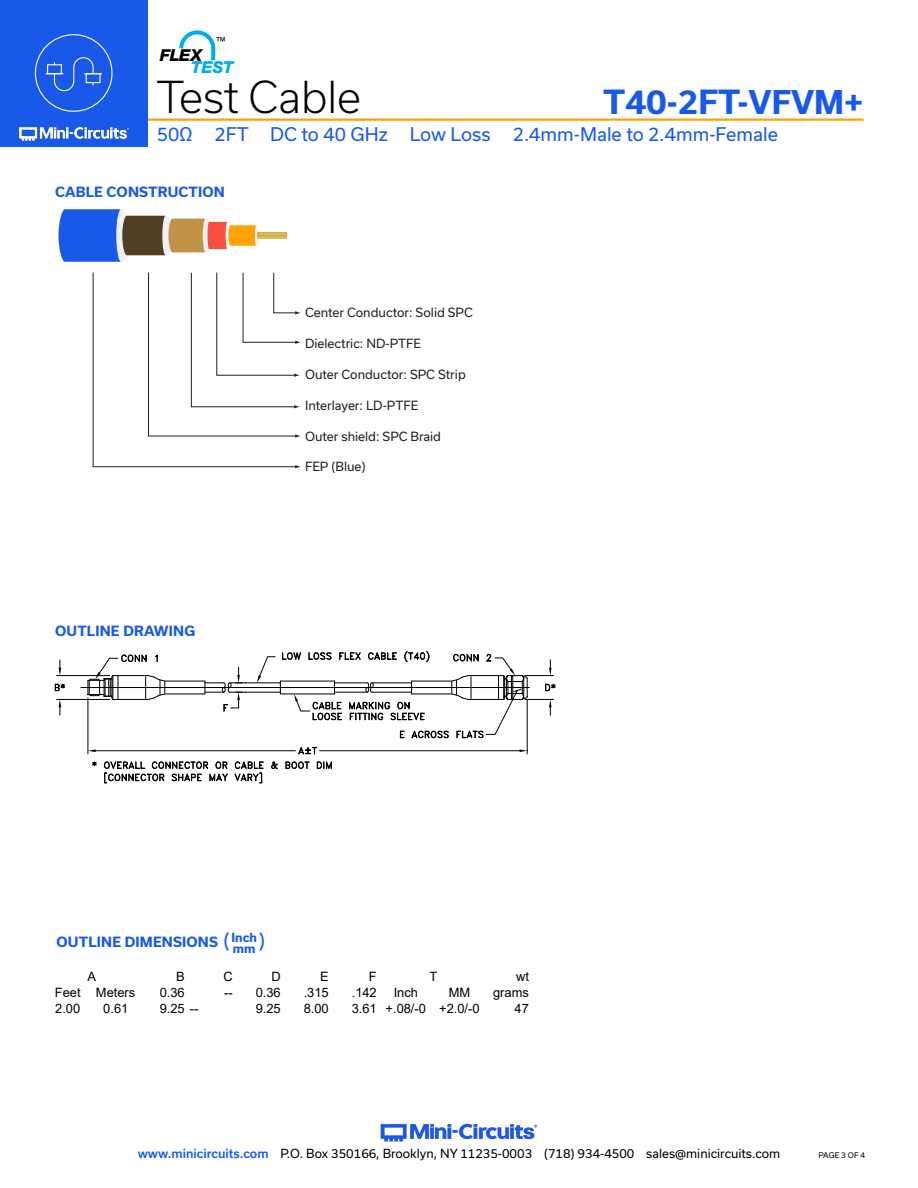
<style>
.page{position:relative;width:918px;height:1188px;background:#fff}
.page>*{position:absolute;margin:0;border:0;box-sizing:border-box;transform-origin:0 0}
.t1{font:300 42px "Usual";color:#000}
.t2{font:700 31.8px "Usual";color:#1859ea}
.Blue_Headers{font:19.5px "Usual";color:#1859ea}
.t3{font:18px "Usual";color:#1859ea}
.t4{font:italic 800 16.5px "Helvetica Neue";color:#00aeef}
.t5{font:italic 800 16.5px "Helvetica Neue";color:#000}
.Blue_Headers-2{font:700 13.5px "Usual";letter-spacing:.015em;color:#1859ea}
.t6{font:12.9px "Arial";color:#000}
.t7{font:12.15px "Usual";color:#231f20}
.t8{font:12px "Usual";color:#000}
.Blue_Headers-3{font:700 12px "Usual";color:#1859ea}
.t9{font:11.25px "Arial";color:#000}
.t10{font:7.5px "Usual";color:#000}
.s1{font-size:31.2px}
.s2{font-weight:500;color:#1859ea}
</style>
<div class="page">
<hr style="left:129px;top:118px;width:735px;height:3px;background:#ffa300">
<div style="left:0;top:0;width:147px;height:147px;background:#1859ea"></div>
<img style="left:19px;top:126px;width:110px;height:15px">
<div style="left:35px;top:34px;width:78px;height:78px;border:1px solid #fff;border-radius:50%"></div>
<svg style="left:46px;top:57px;width:56px;height:35px"></svg>
<svg style="left:179px;top:30px;width:37px;height:22px"></svg>
<svg style="left:211px;top:48px;width:4px;height:12px"></svg>
<img style="left:380px;top:1123px;width:158px;height:19px">
<svg style="left:58px;top:209px;width:229px;height:53px"></svg>
<svg style="left:92px;top:272px;width:209px;height:196px"></svg>
<svg style="left:92px;top:761px;width:5px;height:5px"></svg>
<svg style="left:104px;top:761px;width:124px;height:22px"></svg>
<svg style="left:234px;top:761px;width:30px;height:22px"></svg>
<svg style="left:271px;top:761px;width:7px;height:8px"></svg>
<svg style="left:285px;top:761px;width:24px;height:8px"></svg>
<svg style="left:317px;top:761px;width:15px;height:8px"></svg>
<hr style="left:81px;top:687px;width:448px;height:1px;background:#000">
<hr style="left:230px;top:692px;width:50px;height:1px;background:#000">
<hr style="left:230px;top:683px;width:50px;height:1px;background:#000">
<hr style="left:88px;top:698px;width:1px;height:56px;background:#000">
<hr style="left:527px;top:700px;width:1px;height:54px;background:#000">
<hr style="left:96px;top:750px;width:200px;height:1px;background:#000">
<hr style="left:320px;top:750px;width:200px;height:1px;background:#000">
<svg style="left:88px;top:749px;width:8px;height:3px"></svg>
<svg style="left:520px;top:749px;width:8px;height:3px"></svg>
<svg style="left:298px;top:747px;width:19px;height:8px"></svg>
<hr style="left:57px;top:675px;width:53px;height:1px;background:#000">
<hr style="left:57px;top:699px;width:53px;height:1px;background:#000">
<svg style="left:59px;top:660px;width:2px;height:16px"></svg>
<svg style="left:59px;top:699px;width:2px;height:16px"></svg>
<svg style="left:55px;top:684px;width:10px;height:7px"></svg>
<hr style="left:165px;top:681px;width:40px;height:1px;background:#000">
<hr style="left:165px;top:694px;width:40px;height:1px;background:#000">
<svg style="left:205px;top:667px;width:42px;height:45px"></svg>
<svg style="left:88px;top:654px;width:78px;height:46px"></svg>
<svg style="left:257px;top:651px;width:299px;height:87px"></svg>
<p class="t9" style="left:215px;top:34px;width:13px">™</p>
<h3 class="t5" style="left:160px;top:45px;width:44px">FLEX</h3>
<h3 class="t4" style="left:191px;top:57px;width:44px">TEST</h3>
<h1 class="t1" style="left:157px;top:73px;width:206px">Test Cable</h1>
<h2 class="t2" style="left:603px;top:84px;width:262px">T40-2FT-<span class="s1">VFVM+</span></h2>
<h3 class="t3" style="left:157px;top:124px;width:623px">50Ω 2FT DC to 40 GHz Low Loss 2.4mm-Male to 2.4mm-Female</h3>
<p class="Blue_Headers-2" style="left:55px;top:184px;width:171px">CABLE CONSTRUCTION</p>
<p class="Blue_Headers-2" style="left:55px;top:623px;width:142px">OUTLINE DRAWING</p>
<p class="t7" style="left:305px;top:305px;width:169px">Center Conductor: Solid SPC</p>
<p class="t7" style="left:305px;top:336px;width:118px">Dielectric: ND-PTFE</p>
<p class="t7" style="left:305px;top:367px;width:162px">Outer Conductor: SPC Strip</p>
<p class="t7" style="left:305px;top:398px;width:115px">Interlayer: LD-PTFE</p>
<p class="t7" style="left:305px;top:429px;width:138px">Outer shield: SPC Braid</p>
<p class="t7" style="left:305px;top:460px;width:62px">FEP (Blue)</p>
<p class="Blue_Headers-2" style="left:56px;top:934px;width:163px">OUTLINE DIMENSIONS</p>
<p class="Blue_Headers" style="left:223px;top:931px;width:8px">(</p>
<p class="Blue_Headers-3" style="left:231px;top:931px;width:27px">Inch</p>
<p class="Blue_Headers" style="left:258px;top:931px;width:8px">)</p>
<p class="Blue_Headers-3" style="left:233px;top:941px;width:24px">mm</p>
<p class="t6" style="left:176px;top:968px;width:10px">B</p>
<p class="t6" style="left:223px;top:968px;width:11px">C</p>
<p class="t6" style="left:271px;top:968px;width:11px">D</p>
<p class="t6" style="left:320px;top:968px;width:10px">E</p>
<p class="t6" style="left:369px;top:968px;width:9px">F</p>
<p class="t6" style="left:516px;top:968px;width:14px">wt</p>
<p class="t6" style="left:87px;top:968px;width:10px">A</p>
<p class="t6" style="left:429px;top:968px;width:9px">T</p>
<p class="t6" style="left:55px;top:984px;width:82px">Feet Meters</p>
<p class="t6" style="left:160px;top:984px;width:27px">0.36</p>
<p class="t6" style="left:224px;top:984px;width:10px">--</p>
<p class="t6" style="left:256px;top:984px;width:27px">0.36</p>
<p class="t6" style="left:304px;top:984px;width:27px">.315</p>
<p class="t6" style="left:352px;top:984px;width:27px">.142</p>
<p class="t6" style="left:394px;top:984px;width:26px">Inch</p>
<p class="t6" style="left:449px;top:984px;width:23px">MM</p>
<p class="t6" style="left:493px;top:984px;width:37px">grams</p>
<p class="t6" style="left:55px;top:1000px;width:27px">2.00</p>
<p class="t6" style="left:103px;top:1000px;width:27px">0.61</p>
<p class="t6" style="left:160px;top:1000px;width:40px">9.25 --</p>
<p class="t6" style="left:256px;top:1000px;width:27px">9.25</p>
<p class="t6" style="left:304px;top:1000px;width:27px">8.00</p>
<p class="t6" style="left:352px;top:1000px;width:129px">3.61 +.08/-0 +2.0/-0</p>
<p class="t6" style="left:515px;top:1000px;width:16px">47</p>
<p class="t8" style="left:138px;top:1146px;width:644px"><span class="s2">www.minicircuits.com</span> P.O. Box 350166, Brooklyn, NY 11235-0003 (718) 934-4500 sales@minicircuits.com</p>
<p class="t10" style="left:819px;top:1150px;width:48px">PAGE 3 OF 4</p>
</div>
